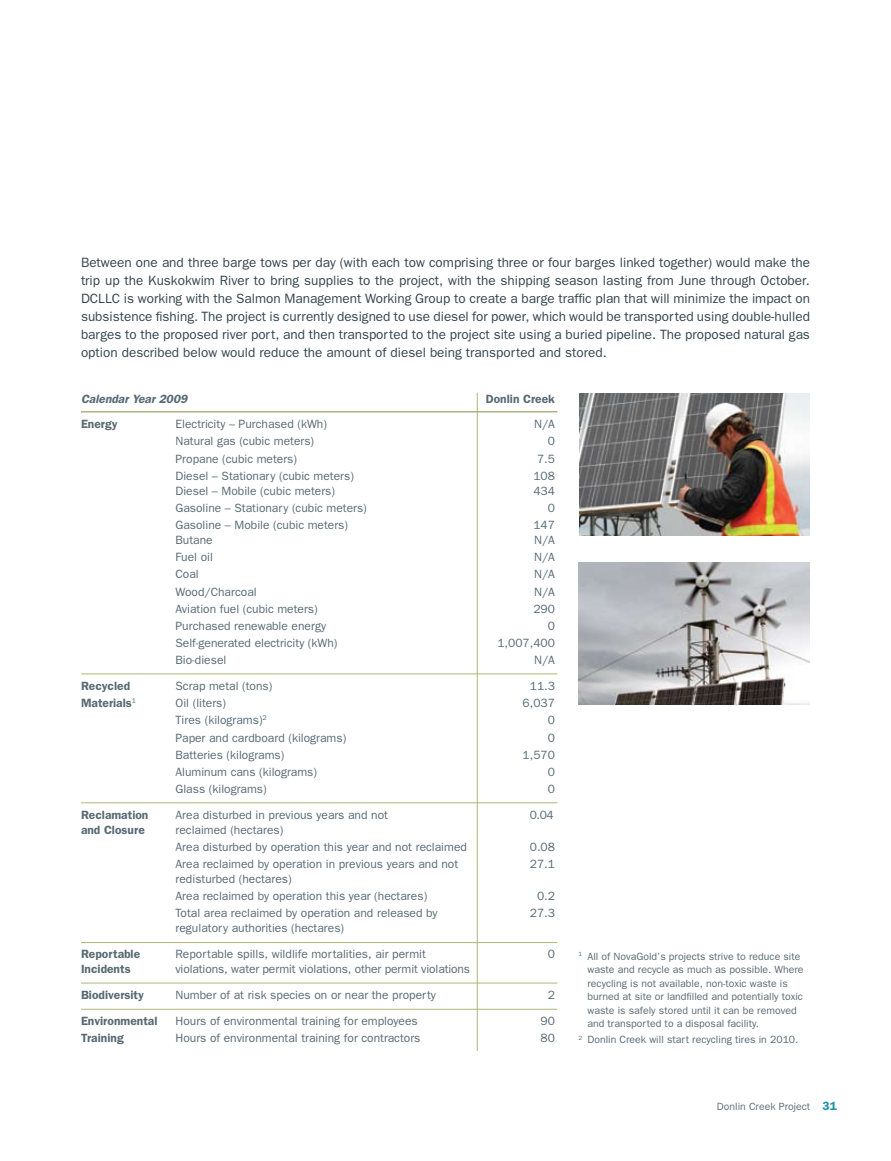
<style>
.page{position:relative;width:891px;height:1161px;background:#fff}
.page>*{position:absolute;margin:0;border:0;box-sizing:border-box;transform-origin:0 0}
.t1{font:13.5px/18px "Franklin Gothic";color:#34454e;text-align:justify}
.t2{font:12px/17.1px "Franklin Gothic";color:#586a74}
.t3{font:600 12px "Franklin Gothic";color:#586a74}
.t4{font:italic 600 12px "Franklin Gothic";color:#586a74}
.t5{font:10.5px/13.5px "Franklin Gothic";color:#586a74}
.t6{font:10.5px "Franklin Gothic";color:#626d75}
.s1{font-weight:600;font-size:12px;color:#1e92a7}
</style>
<div class="page">
<img style="left:579px;top:394px;width:231px;height:142px">
<img style="left:578px;top:563px;width:232px;height:142px">
<hr style="left:81px;top:411px;width:476px;height:2px;background:#adb77b">
<hr style="left:81px;top:674px;width:476px;height:1px;background:#adb77b">
<hr style="left:81px;top:802px;width:476px;height:1px;background:#adb77b">
<hr style="left:81px;top:942px;width:476px;height:1px;background:#adb77b">
<hr style="left:81px;top:983px;width:476px;height:1px;background:#adb77b">
<hr style="left:81px;top:1009px;width:476px;height:1px;background:#adb77b">
<hr style="left:477px;top:393px;width:1px;height:658px;background:#adb77b">
<p class="t1" style="left:81px;top:254px;width:731px">Between one and three barge tows per day (with each tow comprising three or four barges linked together) would make the trip up the Kuskokwim River to bring supplies to the project, with the shipping season lasting from June through October.<br>DCLLC is working with the Salmon Management Working Group to create a barge traffic plan that will minimize the impact on subsistence fishing. The project is currently designed to use diesel for power, which would be transported using double-hulled barges to the proposed river port, and then transported to the project site using a buried pipeline. The proposed natural gas option described below would reduce the amount of diesel being transported and stored.</p>
<p class="t4" style="left:81px;top:391px;width:108px">Calendar Year 2009</p>
<p class="t3" style="left:486px;top:391px;width:71px">Donlin Creek</p>
<p class="t3" style="left:81px;top:417px;width:38px">Energy</p>
<p class="t2" style="left:176px;top:415px;width:153px">Electricity – Purchased (kWh)</p>
<p class="t2" style="left:534px;top:415px;width:22px">N/A</p>
<p class="t2" style="left:176px;top:433px;width:140px">Natural gas (cubic meters)</p>
<p class="t2" style="left:548px;top:433px;width:9px">0</p>
<p class="t2" style="left:176px;top:450px;width:123px">Propane (cubic meters)</p>
<p class="t2" style="left:537px;top:450px;width:19px">7.5</p>
<p class="t2" style="left:176px;top:467px;width:180px">Diesel – Stationary (cubic meters)</p>
<p class="t2" style="left:533px;top:467px;width:23px">108</p>
<p class="t2" style="left:176px;top:482px;width:161px">Diesel – Mobile (cubic meters)</p>
<p class="t2" style="left:533px;top:482px;width:23px">434</p>
<p class="t2" style="left:176px;top:499px;width:193px">Gasoline – Stationary (cubic meters)</p>
<p class="t2" style="left:548px;top:499px;width:9px">0</p>
<p class="t2" style="left:176px;top:516px;width:174px">Gasoline – Mobile (cubic meters)</p>
<p class="t2" style="left:533px;top:516px;width:23px">147</p>
<p class="t2" style="left:176px;top:531px;width:39px">Butane</p>
<p class="t2" style="left:534px;top:531px;width:22px">N/A</p>
<p class="t2" style="left:176px;top:548px;width:39px">Fuel oil</p>
<p class="t2" style="left:534px;top:548px;width:22px">N/A</p>
<p class="t2" style="left:176px;top:566px;width:25px">Coal</p>
<p class="t2" style="left:534px;top:566px;width:22px">N/A</p>
<p class="t2" style="left:176px;top:583px;width:83px">Wood/Charcoal</p>
<p class="t2" style="left:534px;top:583px;width:22px">N/A</p>
<p class="t2" style="left:176px;top:600px;width:144px">Aviation fuel (cubic meters)</p>
<p class="t2" style="left:533px;top:600px;width:23px">290</p>
<p class="t2" style="left:176px;top:617px;width:152px">Purchased renewable energy</p>
<p class="t2" style="left:548px;top:617px;width:9px">0</p>
<p class="t2" style="left:176px;top:634px;width:163px">Self-generated electricity (kWh)</p>
<p class="t2" style="left:497px;top:634px;width:59px">1,007,400</p>
<p class="t2" style="left:176px;top:651px;width:52px">Bio-diesel</p>
<p class="t2" style="left:534px;top:651px;width:22px">N/A</p>
<p class="t3" style="left:81px;top:679px;width:51px">Recycled</p>
<p class="t2" style="left:176px;top:677px;width:98px">Scrap metal (tons)</p>
<p class="t2" style="left:530px;top:677px;width:27px">11.3</p>
<p class="t3" style="left:81px;top:696px;width:57px">Materials<sup>1</sup></p>
<p class="t2" style="left:175px;top:694px;width:52px">Oil (liters)</p>
<p class="t2" style="left:523px;top:694px;width:34px">6,037</p>
<p class="t2" style="left:175px;top:711px;width:93px">Tires (kilograms)<sup>2</sup></p>
<p class="t2" style="left:548px;top:711px;width:9px">0</p>
<p class="t2" style="left:176px;top:729px;width:172px">Paper and cardboard (kilograms)</p>
<p class="t2" style="left:548px;top:729px;width:9px">0</p>
<p class="t2" style="left:176px;top:746px;width:110px">Batteries (kilograms)</p>
<p class="t2" style="left:523px;top:746px;width:34px">1,570</p>
<p class="t2" style="left:176px;top:763px;width:143px">Aluminum cans (kilograms)</p>
<p class="t2" style="left:548px;top:763px;width:9px">0</p>
<p class="t2" style="left:176px;top:780px;width:93px">Glass (kilograms)</p>
<p class="t2" style="left:548px;top:780px;width:9px">0</p>
<p class="t3" style="left:81px;top:808px;width:69px">Reclamation</p>
<p class="t2" style="left:176px;top:806px;width:214px">Area disturbed in previous years and not</p>
<p class="t2" style="left:530px;top:806px;width:26px">0.04</p>
<p class="t3" style="left:81px;top:823px;width:65px">and Closure</p>
<p class="t2" style="left:176px;top:821px;width:293px">reclaimed (hectares)<br>Area disturbed by operation this year and not reclaimed</p>
<p class="t2" style="left:530px;top:838px;width:27px">0.08</p>
<p class="t2" style="left:176px;top:855px;width:284px">Area reclaimed by operation in previous years and not</p>
<p class="t2" style="left:530px;top:855px;width:27px">27.1</p>
<p class="t2" style="left:176px;top:870px;width:253px">redisturbed (hectares)<br>Area reclaimed by operation this year (hectares)</p>
<p class="t2" style="left:537px;top:887px;width:19px">0.2</p>
<p class="t2" style="left:176px;top:905px;width:264px">Total area reclaimed by operation and released by</p>
<p class="t2" style="left:530px;top:905px;width:27px">27.3</p>
<p class="t2" style="left:176px;top:920px;width:170px">regulatory authorities (hectares)</p>
<p class="t3" style="left:81px;top:947px;width:61px">Reportable</p>
<p class="t2" style="left:176px;top:945px;width:252px">Reportable spills, wildlife mortalities, air permit</p>
<p class="t2" style="left:548px;top:945px;width:9px">0</p>
<p class="t3" style="left:81px;top:962px;width:51px">Incidents</p>
<p class="t2" style="left:176px;top:960px;width:296px">violations, water permit violations, other permit violations</p>
<p class="t3" style="left:81px;top:988px;width:64px">Biodiversity</p>
<p class="t2" style="left:176px;top:986px;width:262px">Number of at risk species on or near the property</p>
<p class="t2" style="left:548px;top:986px;width:9px">2</p>
<p class="t3" style="left:81px;top:1014px;width:78px">Environmental</p>
<p class="t2" style="left:176px;top:1012px;width:244px">Hours of environmental training for employees</p>
<p class="t2" style="left:541px;top:1012px;width:16px">90</p>
<p class="t3" style="left:81px;top:1031px;width:44px">Training</p>
<p class="t2" style="left:176px;top:1029px;width:246px">Hours of environmental training for contractors</p>
<p class="t2" style="left:541px;top:1029px;width:16px">80</p>
<p class="t5" style="left:587px;top:949px;width:218px;text-indent:-9px"><sup>1</sup> All of NovaGold’s projects strive to reduce site waste and recycle as much as possible. Where recycling is not available, non-toxic waste is burned at site or landfilled and potentially toxic waste is safely stored until it can be removed and transported to a disposal facility.</p>
<p class="t5" style="left:578px;top:1032px;width:221px"><sup>2</sup> Donlin Creek will start recycling tires in 2010.</p>
<p class="t6" style="left:717px;top:1100px;width:122px">Donlin Creek Project <span class="s1">31</span></p>
</div>
